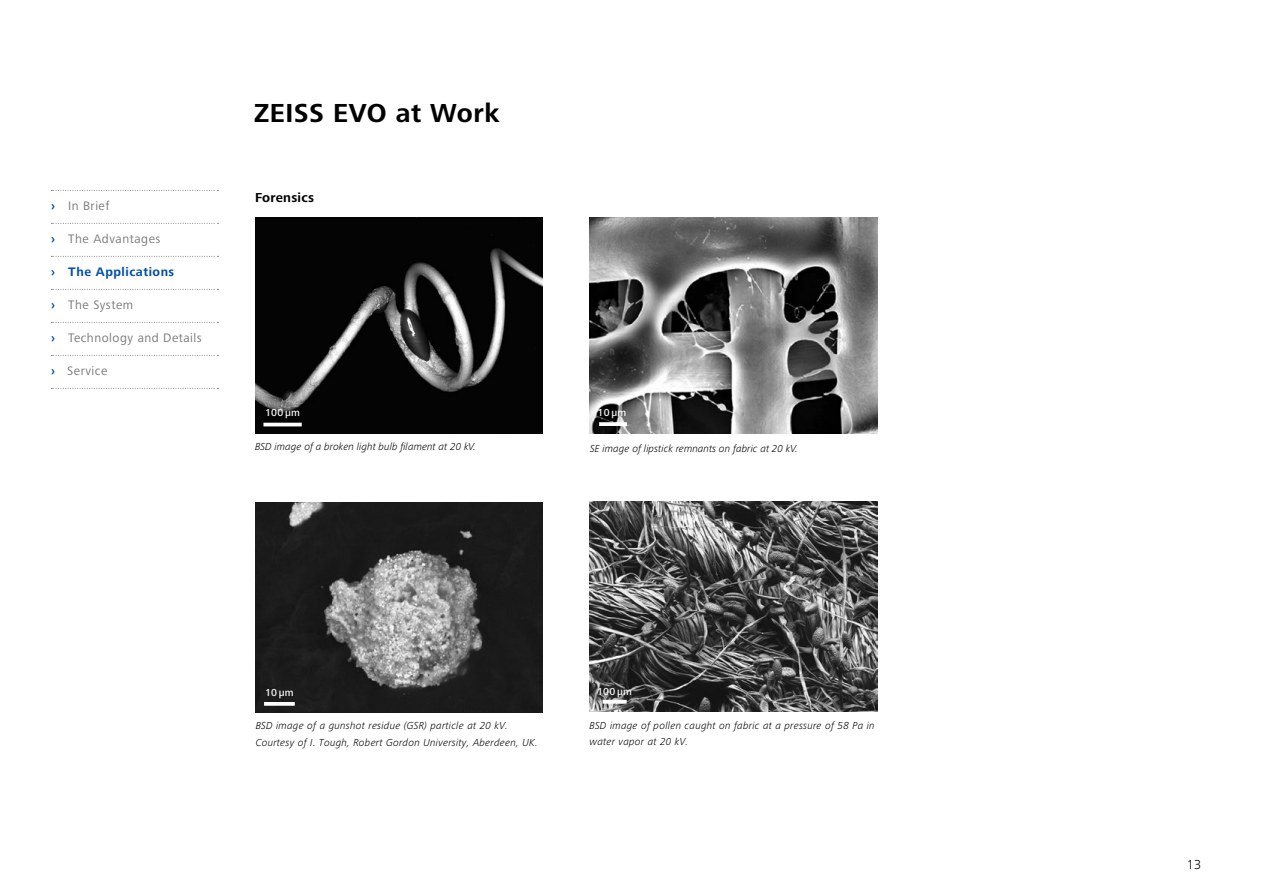
<style>
.page{position:relative;width:1263px;height:893px;background:#fff}
.page>*{position:absolute;margin:0;border:0;box-sizing:border-box;transform-origin:0 0}
.t1{font:700 27px "Zeiss Frutiger Next Pro";letter-spacing:.02em;color:#000}
.t2{font:700 13.5px "Zeiss Frutiger Next Pro";letter-spacing:.02em;color:#000}
.t3{font:300 13.5px "Zeiss Frutiger Next Pro";color:#000}
.t4{font:12.75px "Zeiss Frutiger Next Pro";letter-spacing:.04em;color:#77787b}
.t5{font:700 12.75px "Zeiss Frutiger Next Pro";letter-spacing:.04em;color:#034ea2}
.t6{font:italic 300 10.5px/16.5px "Zeiss Frutiger Next Pro";letter-spacing:.02em;color:#000}
.t7{font:500 10.5px "Zeiss Frutiger Next Pro";letter-spacing:.02em;color:#fff}
.s1{font-weight:700;color:#034ea2}
</style>
<div class="page">
<img style="left:256px;top:502px;width:287px;height:210px">
<img style="left:255px;top:217px;width:288px;height:217px">
<hr style="left:263px;top:423px;width:39px;height:3px;background:#fff">
<img style="left:590px;top:217px;width:287px;height:217px">
<svg style="left:599px;top:422px;width:28px;height:4px"></svg>
<svg style="left:264px;top:702px;width:31px;height:4px"></svg>
<img style="left:589px;top:502px;width:288px;height:209px">
<svg style="left:603px;top:700px;width:24px;height:4px"></svg>
<svg style="left:51px;top:190px;width:168px;height:1px"></svg>
<svg style="left:51px;top:223px;width:168px;height:1px"></svg>
<svg style="left:51px;top:256px;width:168px;height:1px"></svg>
<svg style="left:51px;top:289px;width:168px;height:1px"></svg>
<svg style="left:51px;top:322px;width:168px;height:1px"></svg>
<svg style="left:51px;top:355px;width:168px;height:1px"></svg>
<svg style="left:51px;top:388px;width:168px;height:1px"></svg>
<p class="t4" style="left:51px;top:199px;width:60px"><span class="s1">›</span> In Brief</p>
<p class="t4" style="left:51px;top:232px;width:111px"><span class="s1">›</span> The Advantages</p>
<p class="t5" style="left:51px;top:265px;width:125px">› The Applications</p>
<p class="t4" style="left:51px;top:298px;width:84px"><span class="s1">›</span> The System</p>
<p class="t4" style="left:51px;top:331px;width:152px"><span class="s1">›</span> Technology and Details</p>
<p class="t4" style="left:51px;top:364px;width:58px"><span class="s1">›</span> Service</p>
<h1 class="t1" style="left:254px;top:97px;width:247px">ZEISS EVO at Work</h1>
<p class="t2" style="left:255px;top:189px;width:61px">Forensics</p>
<p class="t7" style="left:265px;top:407px;width:36px">100 µm</p>
<p class="t7" style="left:598px;top:407px;width:30px">10 µm</p>
<p class="t6" style="left:255px;top:438px;width:222px">BSD image of a broken light bulb filament at 20 kV.</p>
<p class="t6" style="left:590px;top:440px;width:209px">SE image of lipstick remnants on fabric at 20 kV.</p>
<p class="t7" style="left:265px;top:686px;width:30px">10 µm</p>
<p class="t7" style="left:597px;top:685px;width:36px">100 µm</p>
<p class="t6" style="left:256px;top:718px;width:284px">BSD image of a gunshot residue (GSR) particle at 20 kV.<br>Courtesy of I. Tough, Robert Gordon University, Aberdeen, UK.</p>
<p class="t6" style="left:589px;top:717px;width:287px">BSD image of pollen caught on fabric at a pressure of 58 Pa in water vapor at 20 kV.</p>
<p class="t3" style="left:1187px;top:856px;width:16px">13</p>
</div>
